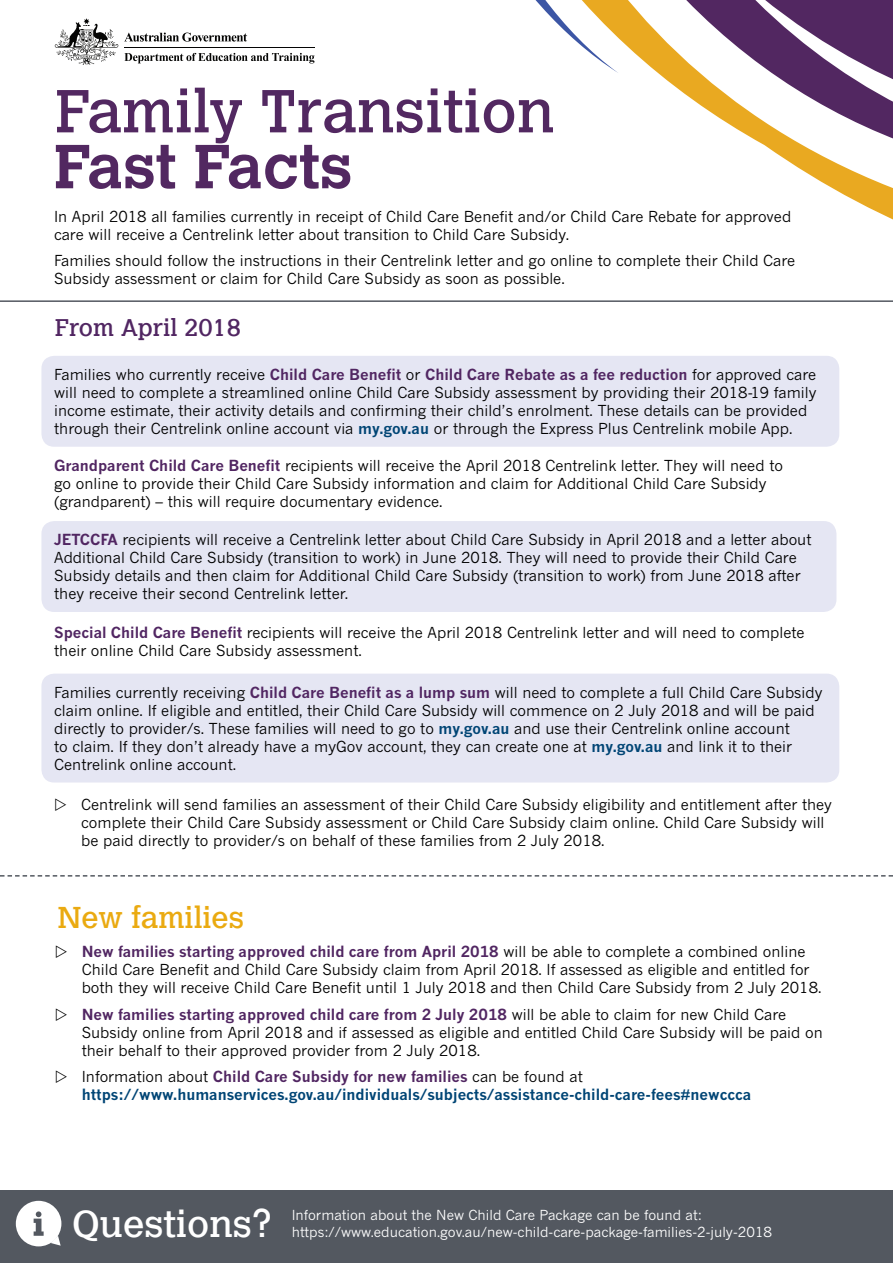
<style>
.page{position:relative;width:893px;height:1263px;background:#fff}
.page>*{position:absolute;margin:0;border:0;box-sizing:border-box;transform-origin:0 0}
.t1{font:700 61.5px "Calvert MT Pro";color:#522861}
.t2{font:60px "Calvert MT Pro";color:#522861}
.t3{font:37.35px "Calvert MT Pro";color:#fff}
.t4{font:30px "Calvert MT Pro";color:#eaaa11}
.t5{font:24px "Calvert MT Pro";color:#512662}
.body{font:15px/18px "News Gothic MT Pro";color:#000}
.t6{font:700 15px/18px "News Gothic MT Pro";color:#004575}
.t7{font:13.65px "News Gothic MT Pro";color:#fff}
.s1{font-weight:700;color:#512662}
.s2{font-weight:700;color:#004575}
.s3{font-weight:400;color:#000}
.s4{color:#512662}
</style>
<div class="page">
<svg style="left:752px;top:138px;width:141px;height:82px"></svg>
<svg style="left:535px;top:0;width:358px;height:138px"></svg>
<div style="left:0;top:1191px;width:893px;height:72px;background:#535860"></div>
<hr style="left:0;top:300px;width:893px;height:2px;background:#535860">
<svg style="left:0;top:875px;width:893px;height:1px"></svg>
<svg style="left:16px;top:1201px;width:45px;height:45px"></svg>
<div style="left:41px;top:356px;width:798px;height:91px;background:#e5e6f3;border-radius:13px"></div>
<div style="left:41px;top:521px;width:795px;height:91px;background:#e5e6f3;border-radius:13px"></div>
<div style="left:41px;top:674px;width:798px;height:108px;background:#e5e6f3;border-radius:13px"></div>
<svg style="left:124px;top:33px;width:123px;height:9px"></svg>
<svg style="left:55px;top:18px;width:63px;height:47px"></svg>
<hr style="left:124px;top:47px;width:190px;height:1px;background:#050504">
<svg style="left:124px;top:53px;width:190px;height:10px"></svg>
<p class="t2" style="left:55px;top:76px;width:501px">Family Transition</p>
<p class="t1" style="left:54px;top:128px;width:300px">Fast Facts</p>
<p class="body" style="left:54px;top:207px;width:739px">In April 2018 all families currently in receipt of Child Care Benefit and/or Child Care Rebate for approved care will receive a Centrelink letter about transition to Child Care Subsidy.</p>
<p class="body" style="left:54px;top:252px;width:743px">Families should follow the instructions in their Centrelink letter and go online to complete their Child Care<br>Subsidy assessment or claim for Child Care Subsidy as soon as possible.</p>
<p class="t5" style="left:55px;top:314px;width:188px">From April 2018</p>
<p class="body" style="left:54px;top:365px;width:764px">Families who currently receive <span class="s1">Child Care Benefit</span> or <span class="s1">Child Care Rebate as a fee reduction</span> for approved care will need to complete a streamlined online Child Care Subsidy assessment by providing their 2018‑19 family income estimate, their activity details and confirming their child’s enrolment. These details can be provided through their Centrelink online account via <span class="s2">my.gov.au</span> or through the Express Plus Centrelink mobile App.</p>
<p class="body" style="left:54px;top:456px;width:730px"><span class="s1">Grandparent Child Care Benefit</span> recipients will receive the April 2018 Centrelink letter. They will need to go online to provide their Child Care Subsidy information and claim for Additional Child Care Subsidy (grandparent) – this will require documentary evidence.</p>
<p class="body" style="left:54px;top:530px;width:759px"><span class="s1">JETCCFA</span> recipients will receive a Centrelink letter about Child Care Subsidy in April 2018 and a letter about Additional Child Care Subsidy (transition to work) in June 2018. They will need to provide their Child Care Subsidy details and then claim for Additional Child Care Subsidy (transition to work) from June 2018 after they receive their second Centrelink letter.</p>
<p class="body" style="left:54px;top:623px;width:752px"><span class="s1">Special Child Care Benefit</span> recipients will receive the April 2018 Centrelink letter and will need to complete their online Child Care Subsidy assessment.</p>
<p class="body" style="left:54px;top:683px;width:770px">Families currently receiving <span class="s1">Child Care Benefit as a lump sum</span> will need to complete a full Child Care Subsidy claim online. If eligible and entitled, their Child Care Subsidy will commence on 2 July 2018 and will be paid directly to provider/s. These families will need to go to <span class="s2">my.gov.au</span> and use their Centrelink online account<br>to claim. If they don’t already have a myGov account, they can create one at <span class="s2">my.gov.au</span> and link it to their Centrelink online account.</p>
<p class="body" style="left:81px;top:795px;width:752px">Centrelink will send families an assessment of their Child Care Subsidy eligibility and entitlement after they complete their Child Care Subsidy assessment or Child Care Subsidy claim online. Child Care Subsidy will be paid directly to provider/s on behalf of these families from 2 July 2018.</p>
<p class="t4" style="left:58px;top:900px;width:188px">New families</p>
<p class="body" style="left:82px;top:943px;width:741px"><span class="s1">New families starting approved child care from April 2018</span> will be able to complete a combined online<br>Child Care Benefit and Child Care Subsidy claim from April 2018. If assessed as eligible and entitled for both they will receive Child Care Benefit until 1 July 2018 and then Child Care Subsidy from 2 July 2018.</p>
<p class="body" style="left:82px;top:1005px;width:743px"><span class="s1">New families starting approved child care from 2 July 2018</span> will be able to claim for new Child Care<br>Subsidy online from April 2018 and if assessed as eligible and entitled Child Care Subsidy will be paid on their behalf to their approved provider from 2 July 2018.</p>
<p class="t6" style="left:82px;top:1068px;width:671px"><span class="s3">Information about</span> <span class="s4">Child Care Subsidy for new families</span> <span class="s3">can be found at </span>https://www.humanservices.gov.au/individuals/subjects/assistance-child-care-fees#newccca</p>
<p class="t3" style="left:72px;top:1202px;width:202px">Questions?</p>
<p class="t7" style="left:292px;top:1207px;width:412px">Information about the New Child Care Package can be found at:</p>
<p class="t7" style="left:292px;top:1223px;width:482px">https://www.education.gov.au/new-child-care-package-families-2-july-2018</p>
</div>
